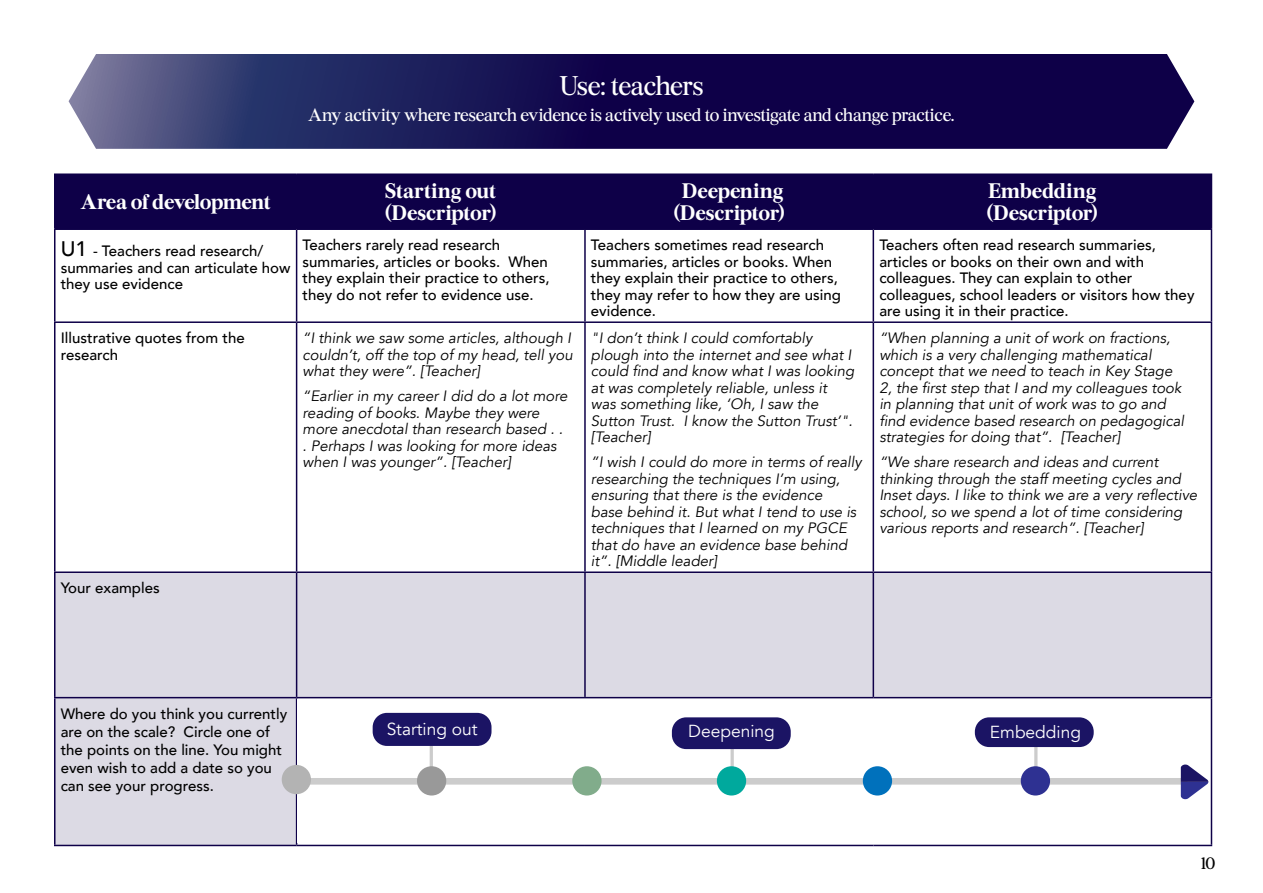
<style>
.page{position:relative;width:1263px;height:893px;background:#fff}
.page>*{position:absolute;margin:0;border:0;box-sizing:border-box;transform-origin:0 0}
.t1{font:27px "Burgess";letter-spacing:-.025em;color:#fff}
.t2{font:700 21px/22.5px "Burgess";letter-spacing:-.02em;color:#fff}
.t3{font:18px "Burgess";letter-spacing:-.025em;color:#fff}
.t4{font:17.4px "Avenir";color:#fff}
.t5{font:16.5px "Burgess";color:#000}
.t6{font:italic 15px/16.5px "Avenir";color:#000}
.t7{font:500 15px/16.5px "Avenir";color:#000}
.s1{font-size:21px}
</style>
<div class="page">
<div style="left:56px;top:175px;width:1155px;height:53px;background:#0e0048"></div>
<div style="left:56px;top:573px;width:1155px;height:272px;background:#dcdae4"></div>
<div style="left:297px;top:698px;width:914px;height:147px;background:#fff"></div>
<hr style="left:54px;top:173px;width:243px;height:2px;background:#0e0048">
<hr style="left:54px;top:175px;width:2px;height:53px;background:#0e0048">
<hr style="left:297px;top:173px;width:288px;height:2px;background:#0e0048">
<hr style="left:296px;top:175px;width:1px;height:53px;background:#0e0048">
<hr style="left:585px;top:173px;width:288px;height:2px;background:#0e0048">
<hr style="left:584px;top:175px;width:2px;height:53px;background:#0e0048">
<hr style="left:873px;top:173px;width:339px;height:2px;background:#0e0048">
<hr style="left:872px;top:175px;width:2px;height:53px;background:#0e0048">
<hr style="left:1211px;top:175px;width:1px;height:53px;background:#0e0048">
<hr style="left:54px;top:228px;width:243px;height:2px;background:#0e0048">
<hr style="left:54px;top:230px;width:2px;height:91px;background:#0e0048">
<hr style="left:297px;top:228px;width:288px;height:2px;background:#0e0048">
<hr style="left:296px;top:230px;width:1px;height:91px;background:#0e0048">
<hr style="left:585px;top:228px;width:288px;height:2px;background:#0e0048">
<hr style="left:584px;top:230px;width:2px;height:91px;background:#0e0048">
<hr style="left:873px;top:228px;width:339px;height:2px;background:#0e0048">
<hr style="left:872px;top:230px;width:2px;height:91px;background:#0e0048">
<hr style="left:1211px;top:230px;width:1px;height:91px;background:#0e0048">
<hr style="left:54px;top:321px;width:243px;height:2px;background:#0e0048">
<hr style="left:54px;top:323px;width:2px;height:248px;background:#0e0048">
<hr style="left:297px;top:321px;width:288px;height:2px;background:#0e0048">
<hr style="left:296px;top:323px;width:1px;height:248px;background:#0e0048">
<hr style="left:585px;top:321px;width:288px;height:2px;background:#0e0048">
<hr style="left:584px;top:323px;width:2px;height:248px;background:#0e0048">
<hr style="left:873px;top:321px;width:339px;height:2px;background:#0e0048">
<hr style="left:872px;top:323px;width:2px;height:248px;background:#0e0048">
<hr style="left:1211px;top:323px;width:1px;height:248px;background:#0e0048">
<hr style="left:54px;top:571px;width:243px;height:2px;background:#0e0048">
<hr style="left:54px;top:573px;width:2px;height:124px;background:#0e0048">
<hr style="left:297px;top:571px;width:288px;height:2px;background:#0e0048">
<hr style="left:296px;top:573px;width:1px;height:124px;background:#0e0048">
<hr style="left:585px;top:571px;width:288px;height:2px;background:#0e0048">
<hr style="left:584px;top:573px;width:2px;height:124px;background:#0e0048">
<hr style="left:873px;top:571px;width:339px;height:2px;background:#0e0048">
<hr style="left:872px;top:573px;width:2px;height:124px;background:#0e0048">
<hr style="left:1211px;top:573px;width:1px;height:124px;background:#0e0048">
<hr style="left:54px;top:697px;width:243px;height:1px;background:#0e0048">
<hr style="left:54px;top:698px;width:2px;height:147px;background:#0e0048">
<hr style="left:297px;top:697px;width:288px;height:1px;background:#0e0048">
<hr style="left:296px;top:698px;width:1px;height:147px;background:#0e0048">
<hr style="left:585px;top:697px;width:288px;height:1px;background:#0e0048">
<hr style="left:873px;top:697px;width:339px;height:1px;background:#0e0048">
<hr style="left:1211px;top:698px;width:1px;height:147px;background:#0e0048">
<hr style="left:54px;top:845px;width:243px;height:1px;background:#0e0048">
<hr style="left:297px;top:845px;width:288px;height:1px;background:#0e0048">
<hr style="left:585px;top:845px;width:288px;height:1px;background:#0e0048">
<hr style="left:873px;top:845px;width:339px;height:1px;background:#0e0048">
<svg style="left:69px;top:54px;width:1125px;height:95px;background:#221c5b"></svg>
<div style="left:975px;top:717px;width:119px;height:30px;background:#1b1464;border-radius:14px"></div>
<div style="left:672px;top:717px;width:119px;height:32px;background:#1b1464;border-radius:14px"></div>
<div style="left:373px;top:713px;width:118px;height:33px;background:#1b1464;border-radius:14px"></div>
<svg style="left:283px;top:745px;width:925px;height:54px"></svg>
<div style="left:282px;top:765px;width:29px;height:29px;background:#b3b3b3;border-radius:50%"></div>
<h1 class="t1" style="left:559px;top:66px;width:145px">Use: teachers</h1>
<p class="t3" style="left:308px;top:101px;width:648px">Any activity where research evidence is actively used to investigate and change practice.</p>
<h2 class="t2" style="left:80px;top:190px;width:192px">Area of development</h2>
<h2 class="t2" style="left:385px;top:179px;width:113px">Starting out (Descriptor)</h2>
<h2 class="t2" style="left:674px;top:179px;width:112px;text-align:center">Deepening (Descriptor)</h2>
<h2 class="t2" style="left:987px;top:179px;width:112px">Embedding (Descriptor)</h2>
<p class="t7" style="left:61px;top:242px;width:231px"><span class="s1">U1</span> - Teachers read research/ summaries and can articulate how they use evidence</p>
<p class="t7" style="left:303px;top:236px;width:249px">Teachers rarely read research summaries, articles or books. When they explain their practice to others, they do not refer to evidence use.</p>
<p class="t7" style="left:591px;top:236px;width:251px">Teachers sometimes read research summaries, articles or books. When they explain their practice to others, they may refer to how they are using evidence.</p>
<p class="t7" style="left:879px;top:236px;width:317px">Teachers often read research summaries, articles or books on their own and with colleagues. They can explain to other colleagues, school leaders or visitors how they are using it in their practice.</p>
<p class="t7" style="left:61px;top:329px;width:185px">Illustrative quotes from the research</p>
<p class="t6" style="left:303px;top:330px;width:272px;text-align:justify">“I think we saw some articles, although I couldn’t, off the top of my head, tell you what they were”. [Teacher]</p>
<p class="t6" style="left:303px;top:388px;width:266px">“Earlier in my career I did do a lot more reading of books. Maybe they were more anecdotal than research based . . . Perhaps I was looking for more ideas when I was younger”. [Teacher]</p>
<p class="t6" style="left:591px;top:330px;width:265px">"I don’t think I could comfortably plough into the internet and see what I could find and know what I was looking at was completely reliable, unless it was something like, ‘Oh, I saw the<br>Sutton Trust. I know the Sutton Trust’". [Teacher]</p>
<p class="t6" style="left:591px;top:454px;width:272px">”I wish I could do more in terms of really researching the techniques I’m using, ensuring that there is the evidence<br>base behind it. But what I tend to use is techniques that I learned on my PGCE that do have an evidence base behind it”. [Middle leader]</p>
<p class="t6" style="left:879px;top:330px;width:306px">“When planning a unit of work on fractions, which is a very challenging mathematical concept that we need to teach in Key Stage 2, the first step that I and my colleagues took in planning that unit of work was to go and find evidence based research on pedagogical strategies for doing that”. [Teacher]</p>
<p class="t6" style="left:879px;top:454px;width:319px">“We share research and ideas and current thinking through the staff meeting cycles and Inset days. I like to think we are a very reflective school, so we spend a lot of time considering various reports and research”. [Teacher]</p>
<p class="t7" style="left:61px;top:579px;width:100px">Your examples</p>
<p class="t7" style="left:61px;top:704px;width:228px;line-height:18px">Where do you think you currently are on the scale? Circle one of the points on the line. You might even wish to add a date so you can see your progress.</p>
<p class="t4" style="left:387px;top:719px;width:93px">Starting out</p>
<p class="t4" style="left:688px;top:721px;width:88px">Deepening</p>
<p class="t4" style="left:990px;top:721px;width:93px">Embedding</p>
<p class="t5" style="left:1201px;top:851px;width:16px">10</p>
</div>
